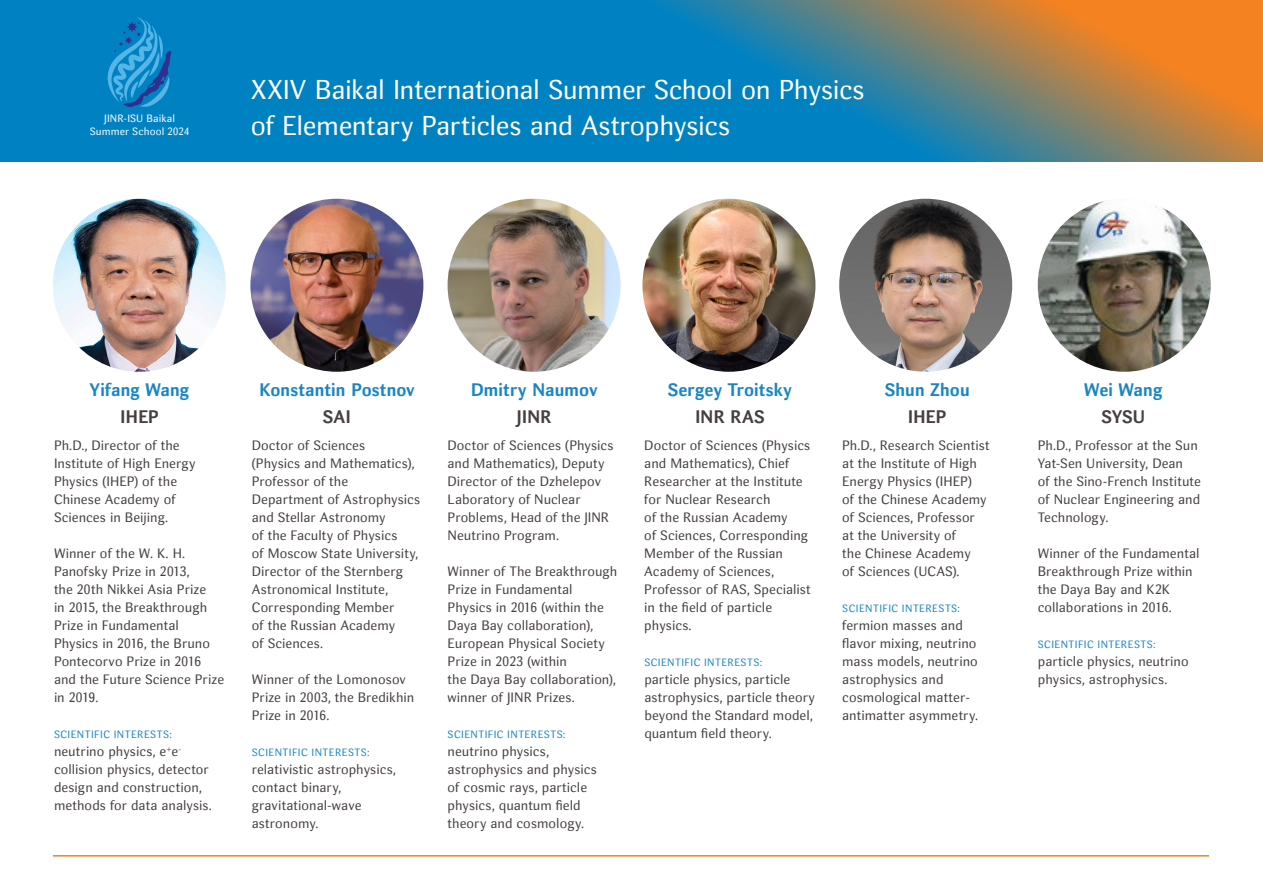
<style>
.page{position:relative;width:1263px;height:893px;background:#fff}
.page>*{position:absolute;margin:0;border:0;box-sizing:border-box;transform-origin:0 0}
.t1{font:27px/36px "Deca Sans";letter-spacing:-.01em;color:#fff}
.t2{font:700 18px "Deca Sans";letter-spacing:-.01em;color:#1b85c4}
.t3{font:700 18px "Deca Sans";letter-spacing:-.01em;color:#463f3f}
.t4{font:13.5px/18px "Deca Sans";letter-spacing:.01em;color:#463f3f}
.t5{font:10.5px "Deca Sans";letter-spacing:.05em;color:#1b85c4}
.t6{font:10.5px/13.5px "Deca Sans";letter-spacing:.015em;color:#fff;text-align:center}
</style>
<div class="page">
<svg style="left:0;top:0;width:1263px;height:161px;background:#35829e"></svg>
<svg style="left:107px;top:17px;width:65px;height:90px;background:#1a88c7"></svg>
<img style="left:53px;top:199px;width:173px;height:173px;border-radius:87px">
<img style="left:642px;top:199px;width:173px;height:173px;border-radius:87px">
<img style="left:250px;top:199px;width:173px;height:173px;border-radius:87px">
<img style="left:839px;top:199px;width:173px;height:173px;border-radius:87px">
<img style="left:448px;top:199px;width:173px;height:173px;border-radius:86px">
<img style="left:1038px;top:199px;width:173px;height:173px;border-radius:87px">
<hr style="left:53px;top:855px;width:1156px;height:2px;background:#f58220">
<p class="t6" style="left:90px;top:112px;width:101px">JINR-ISU Baikal<br>Summer School 2024</p>
<h1 class="t1" style="left:251px;top:73px;width:616px">XXIV Baikal International Summer School on Physics of Elementary Particles and Astrophysics</h1>
<h2 class="t2" style="left:90px;top:379px;width:101px">Yifang Wang</h2>
<h2 class="t3" style="left:120px;top:406px;width:40px">IHEP</h2>
<p class="t4" style="left:54px;top:437px;width:143px">Ph.D., Director of the<br>Institute of High Energy<br>Physics (IHEP) of the<br>Chinese Academy of<br>Sciences in Beijing.</p>
<p class="t4" style="left:54px;top:545px;width:171px">Winner of the W. K. H.<br>Panofsky Prize in 2013,<br>the 20th Nikkei Asia Prize<br>in 2015, the Breakthrough<br>Prize in Fundamental<br>Physics in 2016, the Bruno<br>Pontecorvo Prize in 2016 and the Future Science Prize in 2019.</p>
<p class="t5" style="left:54px;top:728px;width:119px">SCIENTIFIC INTERESTS:</p>
<p class="t4" style="left:54px;top:743px;width:159px">neutrino physics, e<sup>+</sup>e&shy;collision physics, detector design and construction, methods for data analysis.</p>
<h2 class="t2" style="left:259px;top:379px;width:157px">Konstantin Postnov</h2>
<h2 class="t3" style="left:323px;top:406px;width:29px">SAI</h2>
<p class="t4" style="left:252px;top:437px;width:170px">Doctor of Sciences<br>(Physics and Mathematics),<br>Professor of the<br>Department of Astrophysics and Stellar Astronomy<br>of the Faculty of Physics<br>of Moscow State University,<br>Director of the Sternberg<br>Astronomical Institute,<br>Corresponding Member<br>of the Russian Academy<br>of Sciences.</p>
<p class="t4" style="left:252px;top:671px;width:164px">Winner of the Lomonosov<br>Prize in 2003, the Bredikhin<br>Prize in 2016.</p>
<p class="t5" style="left:252px;top:746px;width:119px">SCIENTIFIC INTERESTS:</p>
<p class="t4" style="left:252px;top:761px;width:146px">relativistic astrophysics, contact binary, gravitational-wave astronomy.</p>
<h2 class="t2" style="left:471px;top:379px;width:128px">Dmitry Naumov</h2>
<h2 class="t3" style="left:517px;top:406px;width:36px">JINR</h2>
<p class="t4" style="left:448px;top:437px;width:168px">Doctor of Sciences (Physics and Mathematics), Deputy<br>Director of the Dzhelepov<br>Laboratory of Nuclear<br>Problems, Head of the JINR<br>Neutrino Program.</p>
<p class="t4" style="left:448px;top:563px;width:171px">Winner of The Breakthrough<br>Prize in Fundamental<br>Physics in 2016 (within the<br>Daya Bay collaboration),<br>European Physical Society<br>Prize in 2023 (within<br>the Daya Bay collaboration), winner of JINR Prizes.</p>
<p class="t5" style="left:448px;top:728px;width:119px">SCIENTIFIC INTERESTS:</p>
<p class="t4" style="left:448px;top:743px;width:151px">neutrino physics, astrophysics and physics of cosmic rays, particle physics, quantum field theory and cosmology.</p>
<h2 class="t2" style="left:668px;top:379px;width:126px">Sergey Troitsky</h2>
<h2 class="t3" style="left:695px;top:406px;width:71px">INR RAS</h2>
<p class="t4" style="left:644px;top:437px;width:168px">Doctor of Sciences (Physics and Mathematics), Chief<br>Researcher at the Institute for Nuclear Research<br>of the Russian Academy<br>of Sciences, Corresponding<br>Member of the Russian<br>Academy of Sciences,<br>Professor of RAS, Specialist in the field of particle physics.</p>
<p class="t5" style="left:644px;top:656px;width:119px">SCIENTIFIC INTERESTS:</p>
<p class="t4" style="left:644px;top:671px;width:172px">particle physics, particle astrophysics, particle theory beyond the Standard model, quantum field theory.</p>
<h2 class="t2" style="left:885px;top:379px;width:86px">Shun Zhou</h2>
<h2 class="t3" style="left:908px;top:406px;width:40px">IHEP</h2>
<p class="t4" style="left:842px;top:437px;width:149px">Ph.D., Research Scientist at the Institute of High<br>Energy Physics (IHEP)<br>of the Chinese Academy of Sciences, Professor at the University of<br>the Chinese Academy<br>of Sciences (UCAS).</p>
<p class="t5" style="left:842px;top:602px;width:119px">SCIENTIFIC INTERESTS:</p>
<p class="t4" style="left:842px;top:617px;width:137px">fermion masses and flavor mixing, neutrino mass models, neutrino astrophysics and cosmological matter&shy;antimatter asymmetry.</p>
<h2 class="t2" style="left:1084px;top:379px;width:80px">Wei Wang</h2>
<h2 class="t3" style="left:1101px;top:406px;width:45px">SYSU</h2>
<p class="t4" style="left:1038px;top:437px;width:165px">Ph.D., Professor at the Sun<br>Yat-Sen University, Dean<br>of the Sino-French Institute of Nuclear Engineering and<br>Technology.</p>
<p class="t4" style="left:1038px;top:545px;width:163px">Winner of the Fundamental<br>Breakthrough Prize within the Daya Bay and K2K collaborations in 2016.</p>
<p class="t5" style="left:1038px;top:638px;width:119px">SCIENTIFIC INTERESTS:</p>
<p class="t4" style="left:1038px;top:653px;width:152px">particle physics, neutrino physics, astrophysics.</p>
</div>
